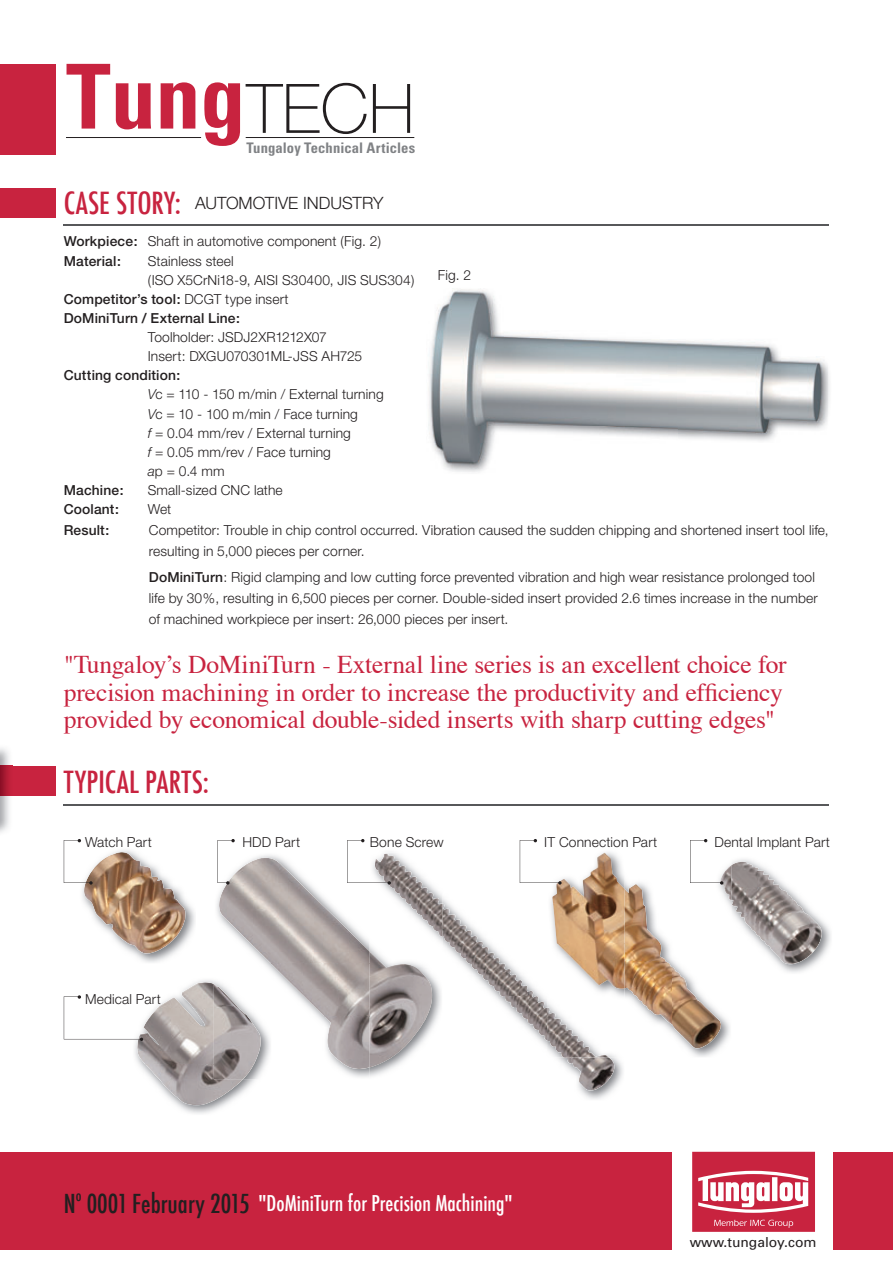
<style>
.page{position:relative;width:893px;height:1263px;background:#fff}
.page>*{position:absolute;margin:0;border:0;box-sizing:border-box;transform-origin:0 0}
.t1{font:500 condensed 29.7px "Futura";letter-spacing:.01em;color:#c8233f}
.t2{font:25.5px/27.6px "Times";letter-spacing:-.01em;color:#c8233f}
.t3{font:500 condensed 25.5px "Futura";color:#231f20}
.t4{font:500 condensed 21.3px "Futura";color:#fff}
.t5{font:300 16.95px "Helvetica Neue";color:#231f20}
.t6{font:500 condensed 14.85px "Futura";color:#231f20}
.t7{font:700 condensed 14.55px "Univers";letter-spacing:.005em;color:#808285}
.t8{font:300 13.8px/21.3px "Helvetica Neue";letter-spacing:.01em;color:#231f20}
.t9{font:500 13.8px "Helvetica Neue";letter-spacing:.01em;color:#231f20}
.t10{font:13.8px "Univers";color:#231f20}
.s1{font-family:"Futura";font-weight:500;font-stretch:condensed;font-size:29.7px;color:#c8233f}
.s2{font-weight:500}
.s3{font-weight:300}
.s4{font-style:italic}
.s5{font-size:25.5px;color:#231f20}
</style>
<div class="page">
<svg style="left:67px;top:64px;width:43px;height:65px"></svg>
<svg style="left:116px;top:83px;width:35px;height:46px"></svg>
<svg style="left:161px;top:82px;width:34px;height:47px"></svg>
<svg style="left:204px;top:82px;width:36px;height:64px"></svg>
<svg style="left:246px;top:83px;width:121px;height:51px"></svg>
<svg style="left:373px;top:84px;width:37px;height:49px"></svg>
<hr style="left:66px;top:137px;width:135px;height:1px;background:#231f20">
<hr style="left:246px;top:137px;width:168px;height:1px;background:#231f20">
<div style="left:833px;top:1152px;width:60px;height:98px;background:#c8233f"></div>
<svg style="left:692px;top:1152px;width:123px;height:80px"></svg>
<div style="left:0;top:1152px;width:672px;height:98px;background:#c8233f"></div>
<div style="left:0;top:64px;width:55px;height:90px;background:#c8233f"></div>
<img style="left:428px;top:289px;width:400px;height:183px">
<hr style="left:64px;top:225px;width:765px;height:1px;background:#57585a">
<hr style="left:64px;top:804px;width:765px;height:1px;background:#57585a">
<img style="left:733px;top:859px;width:98px;height:114px">
<img style="left:731px;top:862px;width:91px;height:102px">
<img style="left:217px;top:852px;width:179px;height:225px">
<img style="left:219px;top:858px;width:151px;height:106px">
<img style="left:269px;top:963px;width:101px;height:53px">
<img style="left:319px;top:1016px;width:51px;height:53px">
<img style="left:624px;top:878px;width:107px;height:179px">
<img style="left:720px;top:865px;width:11px;height:35px">
<img style="left:624px;top:884px;width:49px;height:143px">
<img style="left:673px;top:966px;width:48px;height:82px">
<img style="left:370px;top:917px;width:253px;height:182px">
<img style="left:370px;top:951px;width:62px;height:116px">
<img style="left:547px;top:852px;width:77px;height:206px">
<img style="left:552px;top:853px;width:72px;height:136px">
<img style="left:442px;top:903px;width:86px;height:94px">
<img style="left:528px;top:990px;width:34px;height:51px">
<img style="left:504px;top:997px;width:24px;height:27px">
<img style="left:375px;top:854px;width:67px;height:83px">
<img style="left:547px;top:1007px;width:15px;height:34px">
<img style="left:134px;top:980px;width:122px;height:134px">
<img style="left:214px;top:977px;width:57px;height:100px">
<img style="left:137px;top:982px;width:78px;height:82px">
<img style="left:137px;top:1064px;width:106px;height:41px">
<img style="left:214px;top:984px;width:47px;height:95px">
<img style="left:82px;top:850px;width:113px;height:113px">
<img style="left:84px;top:852px;width:102px;height:102px">
<svg style="left:64px;top:839px;width:29px;height:46px"></svg>
<svg style="left:690px;top:839px;width:33px;height:46px"></svg>
<svg style="left:520px;top:839px;width:42px;height:46px"></svg>
<svg style="left:347px;top:839px;width:44px;height:46px"></svg>
<svg style="left:64px;top:995px;width:79px;height:46px"></svg>
<svg style="left:217px;top:839px;width:18px;height:46px"></svg>
<div style="left:0;top:188px;width:55px;height:30px;background:#c8233f"></div>
<div style="left:0;top:766px;width:55px;height:30px;background:#c8233f"></div>
<img style="left:0;top:748px;width:12px;height:85px">
<img style="left:0;top:766px;width:12px;height:30px">
<p class="t7" style="left:247px;top:142px;width:170px">Tungaloy Technical Articles</p>
<p class="t5" style="left:64px;top:197px;width:321px"><span class="s1">CASE STORY:</span> AUTOMOTIVE INDUSTRY</p>
<p class="t8" style="left:64px;top:233px;width:319px;line-height:19.2px"><span class="s2">Workpiece:</span> Shaft in automotive component (Fig. 2)<br><span class="s2">Material:</span></p>
<p class="t8" style="left:148px;top:251px;width:87px">Stainless steel</p>
<p class="t8" style="left:148px;top:270px;width:268px">(ISO X5CrNi18-9, AISI S30400, JIS SUS304)</p>
<p class="t9" style="left:64px;top:294px;width:226px">Competitor’s tool: <span class="s3">DCGT type insert</span></p>
<p class="t9" style="left:64px;top:313px;width:178px">DoMiniTurn / External Line:</p>
<p class="t8" style="left:148px;top:329px;width:216px;line-height:19.2px">Toolholder: JSDJ2XR1212X07<br>Insert: DXGU070301ML-JSS AH725</p>
<p class="t9" style="left:64px;top:371px;width:118px">Cutting condition:</p>
<p class="t8" style="left:148px;top:385px;width:237px"><span class="s4">V</span>c = 110 - 150 m/min / External turning</p>
<p class="t8" style="left:148px;top:404px;width:212px"><span class="s4">V</span>c = 10 - 100 m/min / Face turning</p>
<p class="t8" style="left:148px;top:423px;width:205px"><span class="s4">f</span> = 0.04 mm/rev / External turning</p>
<p class="t8" style="left:148px;top:443px;width:185px"><span class="s4">f</span> = 0.05 mm/rev / Face turning</p>
<p class="t8" style="left:148px;top:462px;width:78px"><span class="s4">a</span>p = 0.4 mm</p>
<p class="t9" style="left:64px;top:485px;width:61px">Machine:</p>
<p class="t8" style="left:148px;top:481px;width:136px">Small-sized CNC lathe</p>
<p class="t9" style="left:64px;top:504px;width:57px">Coolant:</p>
<p class="t8" style="left:148px;top:500px;width:25px">Wet</p>
<p class="t9" style="left:64px;top:525px;width:47px">Result:</p>
<p class="t8" style="left:149px;top:521px;width:681px">Competitor: Trouble in chip control occurred. Vibration caused the sudden chipping and shortened insert tool life, resulting in 5,000 pieces per corner.</p>
<p class="t8" style="left:149px;top:567px;width:670px"><span class="s2">DoMiniTurn</span>: Rigid clamping and low cutting force prevented vibration and high wear resistance prolonged tool life by 30%, resulting in 6,500 pieces per corner. Double-sided insert provided 2.6 times increase in the number of machined workpiece per insert: 26,000 pieces per insert.</p>
<p class="t8" style="left:438px;top:266px;width:35px">Fig. 2</p>
<h2 class="t2" style="left:64px;top:653px;width:724px">"Tungaloy’s DoMiniTurn - External line series is an excellent choice for precision machining in order to increase the productivity and efficiency provided by economical double-sided inserts with sharp cutting edges"</h2>
<h1 class="t1" style="left:64px;top:763px;width:147px">TYPICAL PARTS:</h1>
<p class="t8" style="left:85px;top:833px;width:68px">Watch Part</p>
<p class="t8" style="left:370px;top:833px;width:75px">Bone Screw</p>
<p class="t8" style="left:544px;top:833px;width:114px">IT Connection Part</p>
<p class="t8" style="left:242px;top:833px;width:59px">HDD Part</p>
<p class="t8" style="left:714px;top:833px;width:117px">Dental Implant Part</p>
<p class="t8" style="left:85px;top:990px;width:77px">Medical Part</p>
<h2 class="t3" style="left:64px;top:1188px;width:13px">N</h2>
<p class="t6" style="left:76px;top:1186px;width:7px">o</p>
<h3 class="t4" style="left:87px;top:1191px;width:427px"><span class="s5">0001 February 2015</span> "DoMiniTurn for Precision Machining"</h3>
<p class="t10" style="left:690px;top:1237px;width:128px">www.tungaloy.com</p>
</div>
